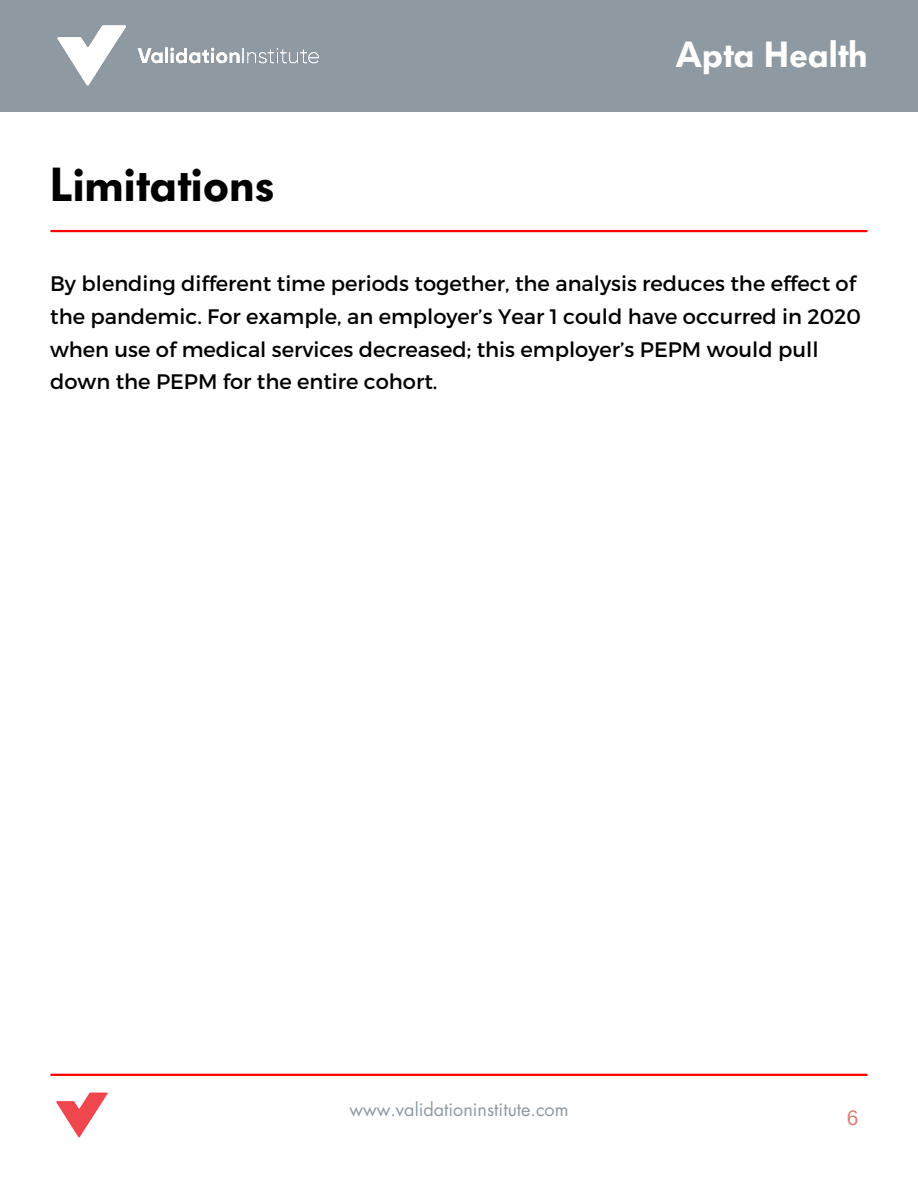
<style>
.page{position:relative;width:918px;height:1188px;background:#fff}
.page>*{position:absolute;margin:0;border:0;box-sizing:border-box;transform-origin:0 0}
.t1{font:600 47.25px "Futura BQ";color:#000}
.t2{font:600 36px "Futura BQ";color:#fff}
.t3{font:21px/32.7px "Montserrat";color:#000}
.t4{font:21px "Arimo";color:#d97f76}
.t5{font:18px "Futura LT";color:#8e99a2}
</style>
<div class="page">
<div style="left:0;top:0;width:918px;height:112px;background:#8e99a2"></div>
<img style="left:57px;top:25px;width:262px;height:61px">
<hr style="left:51px;top:1074px;width:816px;height:2px;background:#f00">
<img style="left:56px;top:1092px;width:52px;height:46px">
<hr style="left:51px;top:230px;width:816px;height:2px;background:#f00">
<h1 class="t1" style="left:50px;top:157px;width:226px">Limitations</h1>
<h2 class="t2" style="left:676px;top:33px;width:194px">Apta Health</h2>
<p class="t3" style="left:50px;top:266px;width:812px">By blending different time periods together, the analysis reduces the effect of the pandemic. For example, an employer’s Year 1 could have occurred in 2020 when use of medical services decreased; this employer’s PEPM would pull down the PEPM for the entire cohort.</p>
<p class="t5" style="left:349px;top:1098px;width:221px">www.validationinstitute.com</p>
<p class="t4" style="left:847px;top:1106px;width:13px">6</p>
</div>
